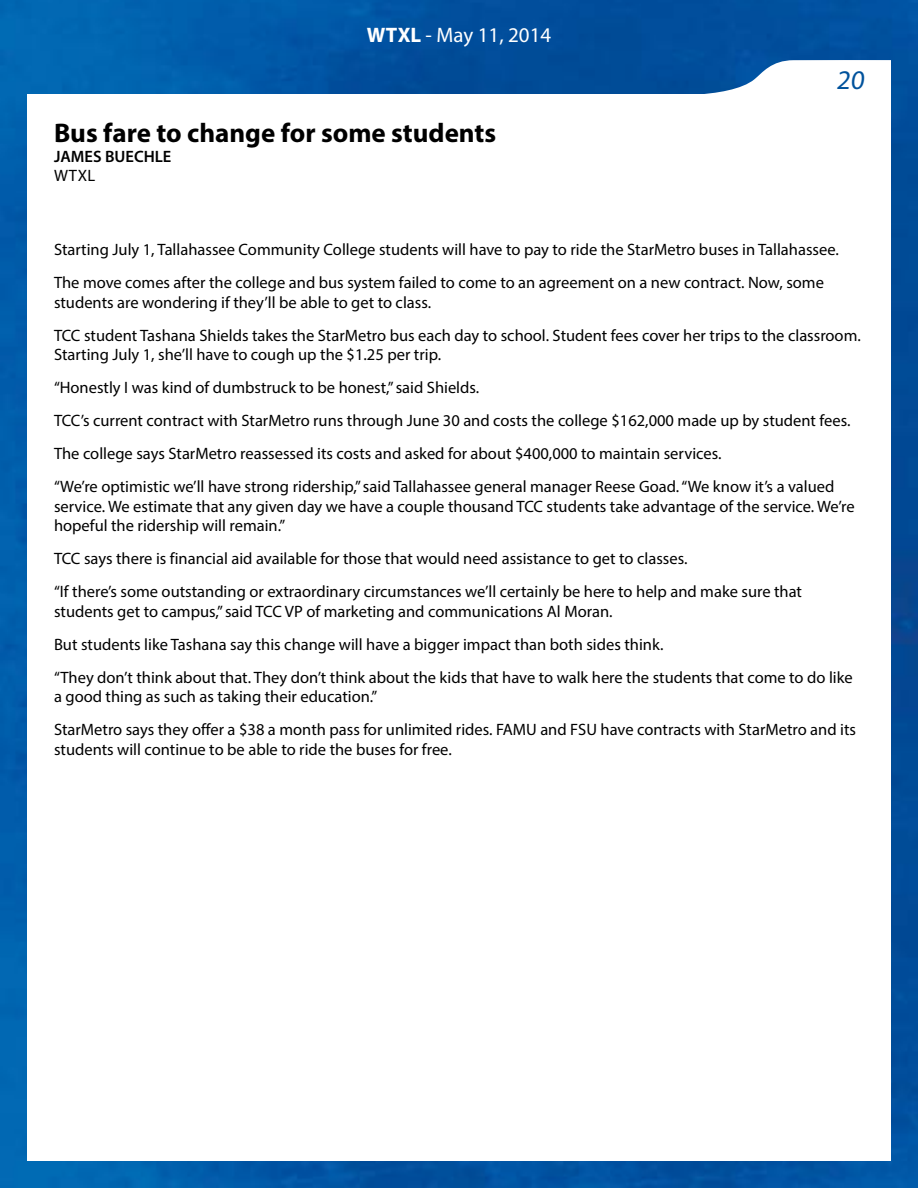
<style>
.page{position:relative;width:918px;height:1188px;background:#fff}
.page>*{position:absolute;margin:0;border:0;box-sizing:border-box;transform-origin:0 0}
.t1{font:700 27px "Myriad Pro";color:#000}
.t2{font:27px "Myriad Pro";color:#00529c}
.t3{font:21px "Myriad Pro";color:#fff}
.t4{font:16.5px/33px "Myriad Pro";color:#000}
.t5{font:600 16.5px "Myriad Pro";color:#000}
.s1{font-weight:700}
</style>
<div class="page">
<img style="left:0;top:0;width:918px;height:1188px">
<div style="left:27px;top:94px;width:864px;height:1067px;background:#fff"></div>
<svg style="left:626px;top:60px;width:265px;height:34px"></svg>
<p class="t3" style="left:367px;top:22px;width:186px"><span class="s1">WTXL</span> - May 11, 2014</p>
<h1 class="t1" style="left:54px;top:115px;width:444px">Bus fare to change for some students</h1>
<p class="t5" style="left:54px;top:146px;width:119px">JAMES BUECHLE</p>
<p class="t4" style="left:54px;top:159px;width:43px">WTXL</p>
<h1 class="t2" style="left:836px;top:64px;width:33px">20</h1>
<p class="t4" style="left:54px;top:233px;width:786px">Starting July 1, Tallahassee Community College students will have to pay to ride the StarMetro buses in Tallahassee.<br>The move comes after the college and bus system failed to come to an agreement on a new contract. Now, some</p>
<p class="t4" style="left:54px;top:286px;width:808px">students are wondering if they’ll be able to get to class.<br>TCC student Tashana Shields takes the StarMetro bus each day to school. Student fees cover her trips to the classroom.</p>
<p class="t4" style="left:54px;top:338px;width:798px">Starting July 1, she’ll have to cough up the $1.25 per trip.<br>“Honestly I was kind of dumbstruck to be honest,”said Shields.<br>TCC’s current contract with StarMetro runs through June 30 and costs the college $162,000 made up by student fees.<br>The college says StarMetro reassessed its costs and asked for about $400,000 to maintain services.<br>“We’re optimistic we’ll have strong ridership,” said Tallahassee general manager Reese Goad. “We know it’s a valued</p>
<p class="t4" style="left:54px;top:496px;width:802px;line-height:19.5px">service. We estimate that any given day we have a couple thousand TCC students take advantage of the service. We’re hopeful the ridership will remain.”</p>
<p class="t4" style="left:54px;top:542px;width:750px">TCC says there is financial aid available for those that would need assistance to get to classes.<br>“If there’s some outstanding or extraordinary circumstances we’ll certainly be here to help and make sure that</p>
<p class="t4" style="left:54px;top:595px;width:800px">students get to campus,”said TCC VP of marketing and communications Al Moran.<br>But students like Tashana say this change will have a bigger impact than both sides think.<br>“They don’t think about that. They don’t think about the kids that have to walk here the students that come to do like</p>
<p class="t4" style="left:54px;top:680px;width:804px">a good thing as such as taking their education.”<br>StarMetro says they offer a $38 a month pass for unlimited rides. FAMU and FSU have contracts with StarMetro and its</p>
<p class="t4" style="left:54px;top:733px;width:399px">students will continue to be able to ride the buses for free.</p>
</div>
